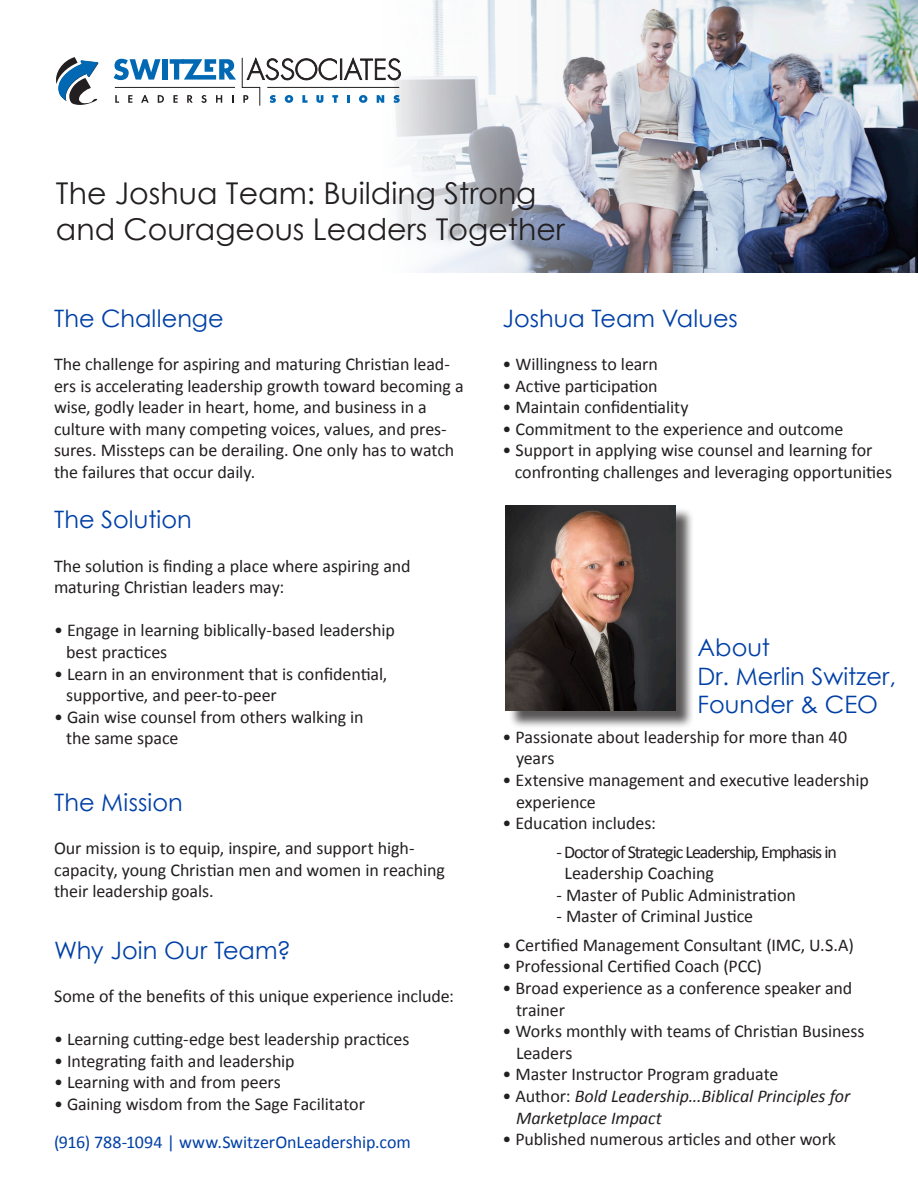
<style>
.page{position:relative;width:918px;height:1188px;background:#fff}
.page>*{position:absolute;margin:0;border:0;box-sizing:border-box;transform-origin:0 0}
.t1{font:30px/36px "Century Gothic";color:#231f20}
.t2{font:24px/28.8px "Century Gothic";color:#0040a6}
.Paragraph_Style_3{font:18px/21.6px "Calibri";letter-spacing:-.005em;color:#231f20}
.Paragraph_Style_3-2{font:italic 18px/21.6px "Calibri";letter-spacing:-.005em;color:#231f20}
.Paragraph_Style_3-3{font:18px/21.6px "Calibri";letter-spacing:-.055em;color:#231f20}
.t3{font:18px "Calibri";letter-spacing:-.005em;color:#0040a6}
.s1{font-style:normal}
</style>
<div class="page">
<img style="left:390px;top:0;width:528px;height:272px">
<svg style="left:114px;top:57px;width:287px;height:49px"></svg>
<svg style="left:56px;top:57px;width:43px;height:48px"></svg>
<div style="left:508px;top:508px;width:187px;height:221px;background:#231f20;opacity:.75"></div>
<img style="left:506px;top:505px;width:170px;height:205px">
<p class="t1" style="left:56px;top:175px;width:510px">The Joshua Team: Building Strong and Courageous Leaders Together</p>
<p class="t2" style="left:54px;top:303px;width:171px">The Challenge</p>
<p class="Paragraph_Style_3" style="left:54px;top:353px;width:411px">The challenge for aspiring and maturing Christian lead&shy;ers is accelerating leadership growth toward becoming a wise, godly leader in heart, home, and business in a culture with many competing voices, values, and pres&shy;sures. Missteps can be derailing. One only has to watch the failures that occur daily.</p>
<p class="t2" style="left:54px;top:505px;width:139px">The Solution</p>
<p class="Paragraph_Style_3" style="left:54px;top:554px;width:358px">The solution is finding a place where aspiring and maturing Christian leaders may:</p>
<p class="Paragraph_Style_3" style="left:66px;top:619px;width:330px;text-indent:-12px">• Engage in learning biblically-based leadership best practices</p>
<p class="Paragraph_Style_3" style="left:66px;top:662px;width:323px;text-indent:-12px">• Learn in an environment that is confidential, supportive, and peer-to-peer</p>
<p class="Paragraph_Style_3" style="left:66px;top:706px;width:299px;text-indent:-12px">• Gain wise counsel from others walking in the same space</p>
<p class="t2" style="left:54px;top:788px;width:130px">The Mission</p>
<p class="Paragraph_Style_3" style="left:54px;top:837px;width:393px">Our mission is to equip, inspire, and support high&shy;capacity, young Christian men and women in reaching their leadership goals.</p>
<p class="t2" style="left:54px;top:935px;width:239px">Why Join Our Team?</p>
<p class="Paragraph_Style_3" style="left:54px;top:985px;width:402px">Some of the benefits of this unique experience include:</p>
<p class="Paragraph_Style_3" style="left:54px;top:1028px;width:357px">• Learning cutting-edge best leadership practices</p>
<p class="Paragraph_Style_3" style="left:54px;top:1049px;width:242px">• Integrating faith and leadership</p>
<p class="Paragraph_Style_3" style="left:54px;top:1071px;width:229px">• Learning with and from peers</p>
<p class="Paragraph_Style_3" style="left:54px;top:1093px;width:312px">• Gaining wisdom from the Sage Facilitator</p>
<p class="t3" style="left:54px;top:1129px;width:359px">(916) 788-1094 | www.SwitzerOnLeadership.com</p>
<p class="t2" style="left:502px;top:303px;width:237px">Joshua Team Values</p>
<p class="Paragraph_Style_3" style="left:502px;top:353px;width:157px">• Willingness to learn</p>
<p class="Paragraph_Style_3" style="left:502px;top:374px;width:157px">• Active participation</p>
<p class="Paragraph_Style_3" style="left:502px;top:396px;width:188px">• Maintain confidentiality</p>
<p class="Paragraph_Style_3" style="left:502px;top:418px;width:342px">• Commitment to the experience and outcome</p>
<p class="Paragraph_Style_3" style="left:515px;top:439px;width:379px;text-indent:-12px">• Support in applying wise counsel and learning for confronting challenges and leveraging opportunities</p>
<p class="t2" style="left:698px;top:632px;width:200px">About<br>Dr. Merlin Switzer,<br>Founder &amp; CEO</p>
<p class="Paragraph_Style_3" style="left:516px;top:726px;width:333px;text-indent:-14px">• Passionate about leadership for more than 40 years</p>
<p class="Paragraph_Style_3" style="left:516px;top:769px;width:354px;text-indent:-14px">• Extensive management and executive leadership experience</p>
<p class="Paragraph_Style_3" style="left:502px;top:812px;width:155px">• Education includes:</p>
<p class="Paragraph_Style_3-3" style="left:565px;top:840px;width:274px;text-indent:-8px">- Doctor of Strategic Leadership, Emphasis in<br>Leadership Coaching</p>
<p class="Paragraph_Style_3" style="left:556px;top:884px;width:241px">- Master of Public Administration</p>
<p class="Paragraph_Style_3" style="left:556px;top:905px;width:198px">- Master of Criminal Justice</p>
<p class="Paragraph_Style_3" style="left:502px;top:933px;width:353px">• Certified Management Consultant (IMC, U.S.A)</p>
<p class="Paragraph_Style_3" style="left:502px;top:955px;width:261px">• Professional Certified Coach (PCC)</p>
<p class="Paragraph_Style_3" style="left:516px;top:977px;width:338px;text-indent:-14px">• Broad experience as a conference speaker and trainer</p>
<p class="Paragraph_Style_3" style="left:516px;top:1020px;width:350px;text-indent:-14px">• Works monthly with teams of Christian Business<br>Leaders</p>
<p class="Paragraph_Style_3" style="left:502px;top:1063px;width:278px">• Master Instructor Program graduate</p>
<p class="Paragraph_Style_3-2" style="left:516px;top:1084px;width:336px;text-indent:-14px"><span class="s1">• Author:</span> Bold Leadership...Biblical Principles for<br>Marketplace Impact</p>
<p class="Paragraph_Style_3" style="left:502px;top:1128px;width:335px">• Published numerous articles and other work</p>
</div>
